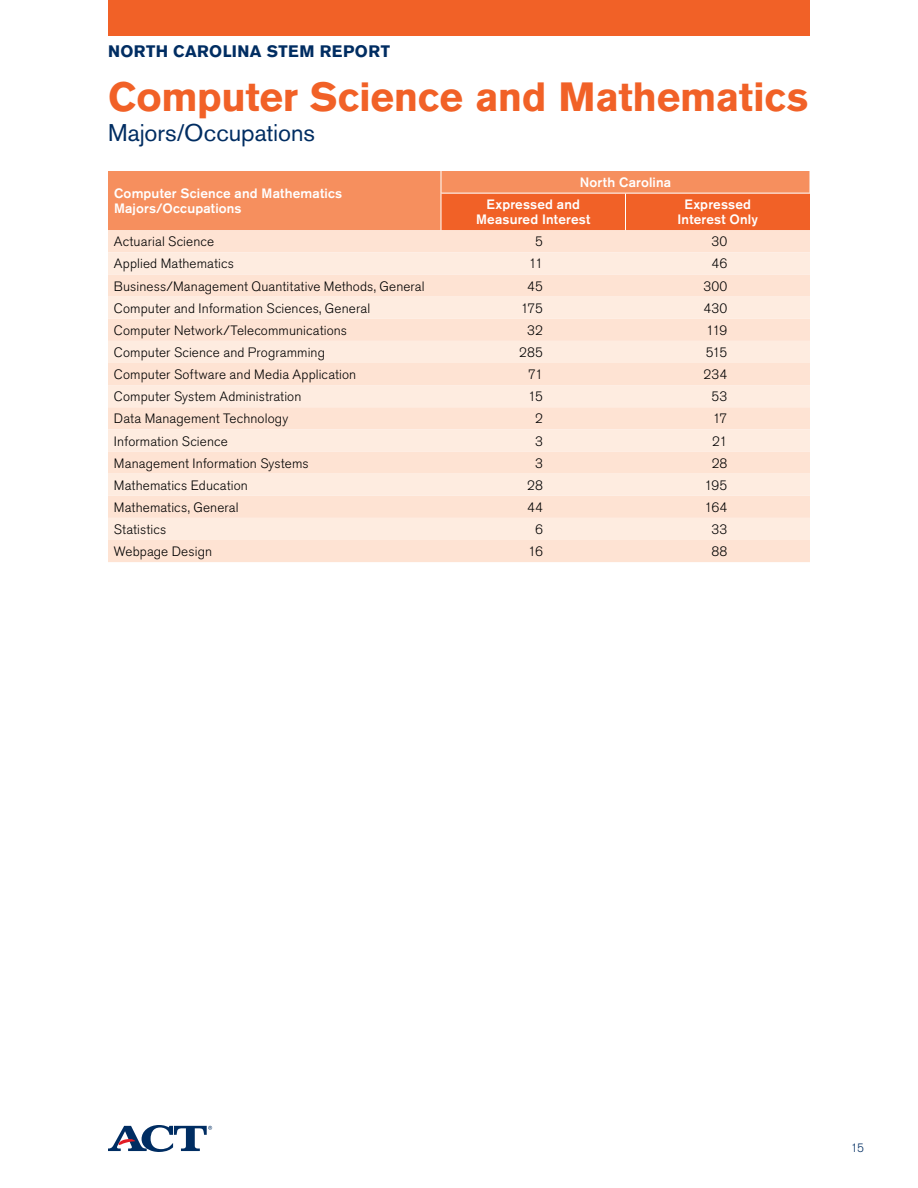
<style>
.page{position:relative;width:918px;height:1188px;background:#fff}
.page>*{position:absolute;margin:0;border:0;box-sizing:border-box;transform-origin:0 0}
.t1{font:700 40.5px "Akzidenz Grotesk Std";letter-spacing:-.005em;color:#f16127}
.t2{font:24px "Akzidenz Grotesk Std";letter-spacing:-.005em;color:#002d62}
.t3{font:700 16.5px "Akzidenz Grotesk Std";letter-spacing:.025em;color:#002d62}
.t4{font:300 13.5px "Akzidenz Grotesk Std";letter-spacing:.01em;color:#000}
.t5{font:500 13.5px/15px "Akzidenz Grotesk Std";letter-spacing:.01em;color:#fff}
.t6{font:300 12px "Akzidenz Grotesk Std";color:#002d62}
</style>
<div class="page">
<svg style="left:108px;top:1125px;width:104px;height:27px"></svg>
<div style="left:108px;top:0;width:702px;height:36px;background:#f16127"></div>
<div style="left:108px;top:230px;width:702px;height:332px;background:#fee3d3"></div>
<svg style="left:108px;top:252px;width:702px;height:288px;background:#fee8da"></svg>
<svg style="left:108px;top:171px;width:702px;height:59px;background:#f4804d"></svg>
<hr style="left:441px;top:193px;width:1px;height:37px;background:#fff">
<hr style="left:441px;top:193px;width:185px;height:1px;background:#fff">
<hr style="left:626px;top:193px;width:184px;height:1px;background:#fff">
<p class="t3" style="left:108px;top:42px;width:272px">North Carolina STEM Report</p>
<h1 class="t1" style="left:108px;top:74px;width:702px">Computer Science and Mathematics</h1>
<h2 class="t2" style="left:108px;top:119px;width:208px">Majors/Occupations</h2>
<p class="t5" style="left:114px;top:186px;width:230px">Computer Science and Mathematics<br>Majors/Occupations</p>
<p class="t5" style="left:486px;top:171px;width:186px;line-height:22.2px;text-indent:93px">North Carolina<br>Expressed and</p>
<p class="t5" style="left:476px;top:212px;width:116px">Measured Interest</p>
<p class="t5" style="left:678px;top:197px;width:82px;text-align:center">Expressed<br>Interest Only</p>
<p class="t4" style="left:114px;top:234px;width:102px">Actuarial Science</p>
<p class="t4" style="left:535px;top:234px;width:9px">5</p>
<p class="t4" style="left:712px;top:234px;width:17px">30</p>
<p class="t4" style="left:114px;top:256px;width:122px">Applied Mathematics</p>
<p class="t4" style="left:529px;top:256px;width:16px">11</p>
<p class="t4" style="left:712px;top:256px;width:17px">46</p>
<p class="t4" style="left:114px;top:278px;width:312px">Business/Management Quantitative Methods, General</p>
<p class="t4" style="left:527px;top:278px;width:17px">45</p>
<p class="t4" style="left:703px;top:278px;width:26px">300</p>
<p class="t4" style="left:114px;top:301px;width:258px">Computer and I nformation Sciences, General</p>
<p class="t4" style="left:521px;top:301px;width:24px">175</p>
<p class="t4" style="left:703px;top:301px;width:26px">430</p>
<p class="t4" style="left:114px;top:323px;width:235px">Computer Network/Telecommunications</p>
<p class="t4" style="left:527px;top:323px;width:17px">32</p>
<p class="t4" style="left:706px;top:323px;width:23px">119</p>
<p class="t4" style="left:114px;top:345px;width:213px">Computer Science and Programming</p>
<p class="t4" style="left:519px;top:345px;width:25px">285</p>
<p class="t4" style="left:706px;top:345px;width:23px">515</p>
<p class="t4" style="left:114px;top:367px;width:244px">Computer Software and Media Application</p>
<p class="t4" style="left:528px;top:367px;width:16px">71</p>
<p class="t4" style="left:704px;top:367px;width:25px">234</p>
<p class="t4" style="left:114px;top:389px;width:189px">Computer System Administration</p>
<p class="t4" style="left:528px;top:389px;width:16px">15</p>
<p class="t4" style="left:712px;top:389px;width:17px">53</p>
<p class="t4" style="left:114px;top:411px;width:176px">Data Management Technology</p>
<p class="t4" style="left:535px;top:411px;width:9px">2</p>
<p class="t4" style="left:713px;top:411px;width:16px">17</p>
<p class="t4" style="left:114px;top:433px;width:115px">I nformation Science</p>
<p class="t4" style="left:535px;top:433px;width:9px">3</p>
<p class="t4" style="left:712px;top:433px;width:17px">21</p>
<p class="t4" style="left:114px;top:455px;width:196px">Management I nformation Systems</p>
<p class="t4" style="left:535px;top:455px;width:9px">3</p>
<p class="t4" style="left:712px;top:455px;width:17px">28</p>
<p class="t4" style="left:114px;top:478px;width:135px">Mathematics Education</p>
<p class="t4" style="left:527px;top:478px;width:17px">28</p>
<p class="t4" style="left:705px;top:478px;width:24px">195</p>
<p class="t4" style="left:114px;top:500px;width:126px">Mathematics, General</p>
<p class="t4" style="left:527px;top:500px;width:17px">44</p>
<p class="t4" style="left:704px;top:500px;width:25px">164</p>
<p class="t4" style="left:114px;top:522px;width:54px">Statistics</p>
<p class="t4" style="left:535px;top:522px;width:9px">6</p>
<p class="t4" style="left:712px;top:522px;width:17px">33</p>
<p class="t4" style="left:114px;top:544px;width:100px">Webpage Design</p>
<p class="t4" style="left:528px;top:544px;width:16px">16</p>
<p class="t4" style="left:711px;top:544px;width:17px">88</p>
<p class="t6" style="left:851px;top:1141px;width:15px">15</p>
</div>
